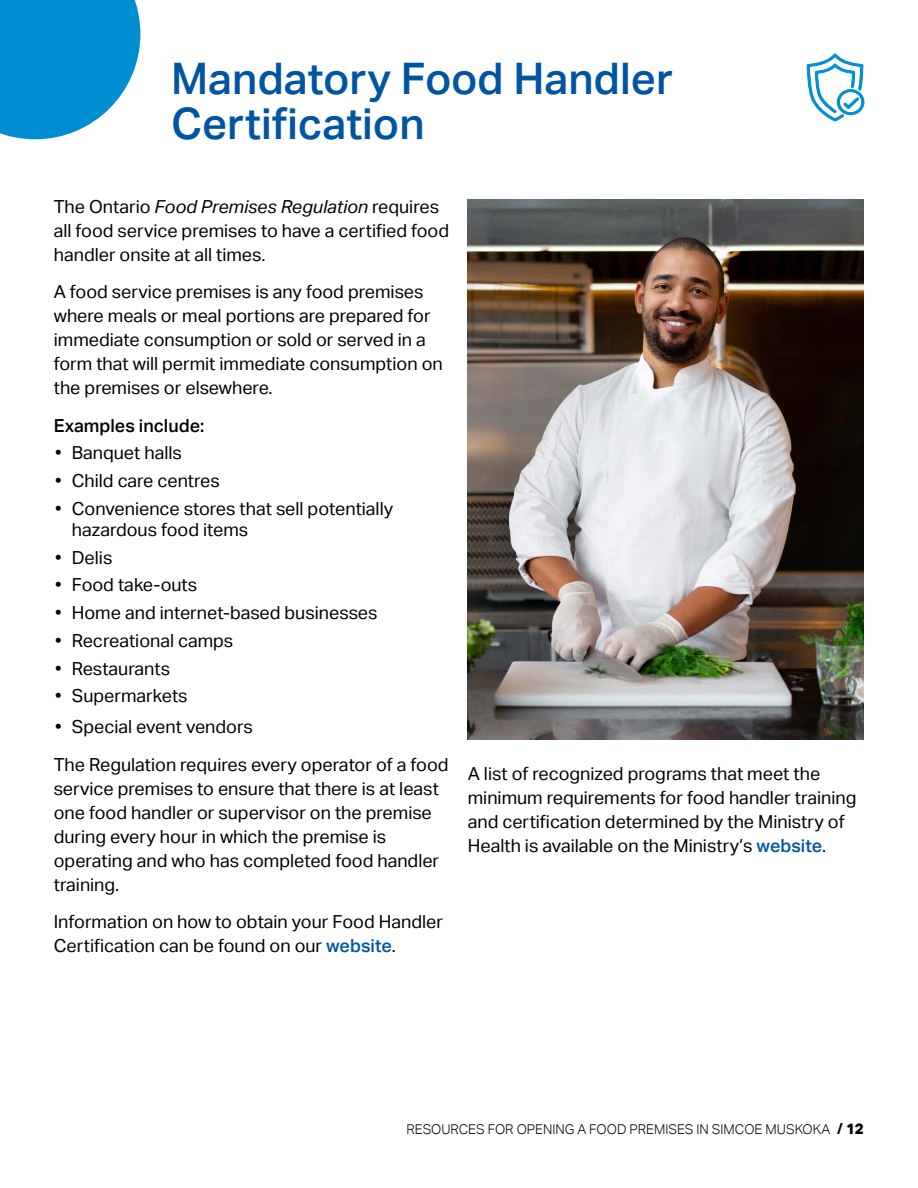
<style>
.page{position:relative;width:918px;height:1188px;background:#fff}
.page>*{position:absolute;margin:0;border:0;box-sizing:border-box;transform-origin:0 0}
.t1{font:500 43.5px/45px "Aktiv Grotesk";color:#0054a4}
.t2{font:18px/24px "Aktiv Grotesk";color:#000}
.t3{font:500 18px "Aktiv Grotesk";color:#000}
.t4{font:300 13.5px "Aktiv Grotesk";color:#000}
.s1{font-style:italic}
.s2{font-weight:500;color:#0054a4}
.s3{font-weight:700;font-size:15px}
.s4{font-weight:800;font-size:15px}
</style>
<div class="page">
<svg style="left:0;top:0;width:140px;height:139px;background:#1d9bd8"></svg>
<svg style="left:806px;top:53px;width:59px;height:69px"></svg>
<img style="left:467px;top:200px;width:397px;height:540px">
<h1 class="t1" style="left:171px;top:57px;width:504px">Mandatory Food Handler<br>Certification</h1>
<p class="t2" style="left:54px;top:194px;width:397px">The Ontario <span class="s1">Food Premises Regulation</span> requires all food service premises to have a certified food handler onsite at all times.</p>
<p class="t2" style="left:54px;top:280px;width:390px">A food service premises is any food premises where meals or meal portions are prepared for immediate consumption or sold or served in a form that will permit immediate consumption on the premises or elsewhere.</p>
<p class="t3" style="left:54px;top:415px;width:152px">Examples include:</p>
<p class="t2" style="left:55px;top:441px;width:128px">• Banquet halls</p>
<p class="t2" style="left:55px;top:469px;width:166px">• Child care centres</p>
<p class="t2" style="left:72px;top:498px;width:323px;line-height:21px;text-indent:-17px">• Convenience stores that sell potentially hazardous food items</p>
<p class="t2" style="left:55px;top:545px;width:59px">• Delis</p>
<p class="t2" style="left:55px;top:573px;width:143px">• Food take-outs</p>
<p class="t2" style="left:55px;top:601px;width:324px">• Home and internet-based businesses</p>
<p class="t2" style="left:55px;top:629px;width:180px">• Recreational camps</p>
<p class="t2" style="left:55px;top:656px;width:116px">• Restaurants</p>
<p class="t2" style="left:55px;top:684px;width:134px">• Supermarkets</p>
<p class="t2" style="left:54px;top:708px;width:396px;line-height:37.5px">• Special event vendors<br>The Regulation requires every operator of a food</p>
<p class="t2" style="left:54px;top:776px;width:387px">service premises to ensure that there is at least one food handler or supervisor on the premise during every hour in which the premise is operating and who has completed food handler training.</p>
<p class="t2" style="left:54px;top:910px;width:391px">Information on how to obtain your Food Handler<br>Certification can be found on our <span class="s2">website</span>.</p>
<p class="t2" style="left:468px;top:762px;width:390px">A list of recognized programs that meet the minimum requirements for food handler training and certification determined by the Ministry of Health is available on the Ministry’s <span class="s2">website</span>.</p>
<p class="t4" style="left:406px;top:1121px;width:459px">RESOURCES FOR OPENING A FOOD PREMISES IN SIMCOE MUSKOKA <span class="s3">/</span> <span class="s4">12</span></p>
</div>
